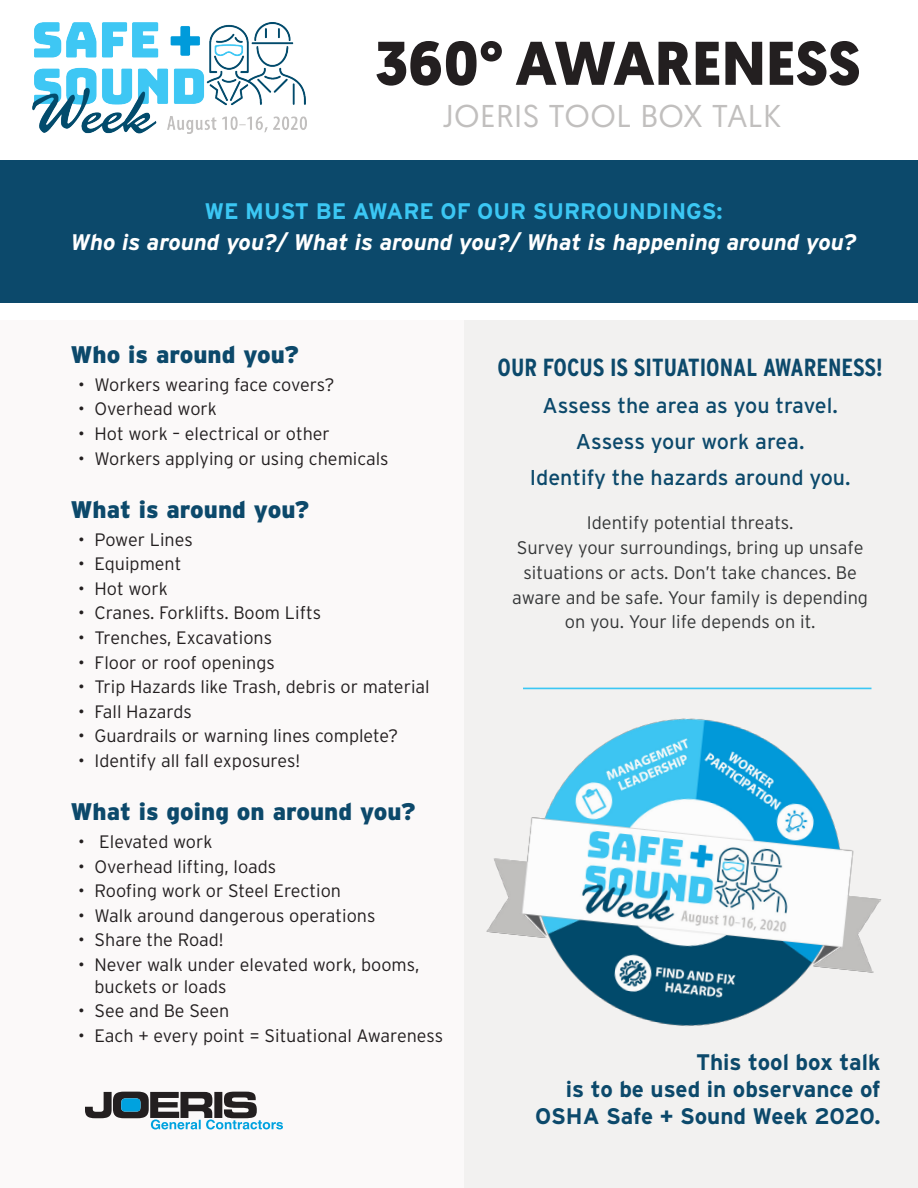
<style>
.page{position:relative;width:918px;height:1188px;background:#fff}
.page>*{position:absolute;margin:0;border:0;box-sizing:border-box;transform-origin:0 0}
.t1{font:700 61.5px "Geomanist";color:#231f20}
.t2{font:31.5px "Geomanist";letter-spacing:.03em;color:#c1bfbe}
.t3{font:700 24.75px "Interstate Condensed";color:#0c496b}
.t4{font:900 24px "Interstate";color:#0c496b}
.t5{font:700 22.5px "Interstate";color:#0c496b}
.t6{font:italic 700 22.5px "Interstate";color:#fff}
.t7{font:700 22.5px "Interstate";color:#3bc7f4}
.t8{font:21.45px "Interstate";color:#0c496b}
.t9{font:300 18.15px/24.8px "Interstate";color:#343637;text-align:center}
.t10{font:300 18px/21.6px "Interstate";color:#231f20}
</style>
<div class="page">
<img style="left:32px;top:22px;width:274px;height:112px">
<div style="left:464px;top:320px;width:454px;height:868px;background:#f2f1f0"></div>
<div style="left:0;top:320px;width:464px;height:868px;background:#fbf9f9"></div>
<img style="left:486px;top:687px;width:396px;height:339px">
<div style="left:0;top:160px;width:918px;height:142px;background:#0c496b"></div>
<hr style="left:523px;top:688px;width:349px;height:1px;background:#3bc7f4">
<svg style="left:85px;top:1092px;width:198px;height:38px"></svg>
<div style="left:121px;top:1098px;width:20px;height:14px;background:#00a2df;border-radius:5px"></div>
<p class="t1" style="left:374px;top:22px;width:488px">360° AWARENESS</p>
<p class="t2" style="left:443px;top:95px;width:340px">JOERIS TOOL BOX TALK</p>
<p class="t7" style="left:204px;top:198px;width:520px">WE MUST BE AWARE OF OUR SURROUNDINGS:</p>
<p class="t6" style="left:71px;top:230px;width:787px">Who is around you?/ What is around you?/ What is happening around you?</p>
<p class="t4" style="left:71px;top:341px;width:230px">Who is around you?</p>
<p class="t10" style="left:78px;top:374px;width:258px">• Workers wearing face covers?</p>
<p class="t10" style="left:78px;top:398px;width:140px">• Overhead work</p>
<p class="t10" style="left:78px;top:423px;width:253px">• Hot work – electrical or other</p>
<p class="t10" style="left:78px;top:447px;width:312px">• Workers applying or using chemicals</p>
<p class="t4" style="left:71px;top:496px;width:240px">What is around you?</p>
<p class="t10" style="left:78px;top:528px;width:116px">• Power Lines</p>
<p class="t10" style="left:78px;top:553px;width:105px">• Equipment</p>
<p class="t10" style="left:78px;top:578px;width:91px">• Hot work</p>
<p class="t10" style="left:78px;top:602px;width:245px">• Cranes. Forklifts. Boom Lifts</p>
<p class="t10" style="left:78px;top:627px;width:196px">• Trenches, Excavations</p>
<p class="t10" style="left:78px;top:651px;width:198px">• Floor or roof openings</p>
<p class="t10" style="left:78px;top:676px;width:353px">• Trip Hazards like Trash, debris or material</p>
<p class="t10" style="left:78px;top:701px;width:115px">• Fall Hazards</p>
<p class="t10" style="left:78px;top:725px;width:322px">• Guardrails or warning lines complete?</p>
<p class="t10" style="left:78px;top:750px;width:224px">• Identify all fall exposures!</p>
<p class="t4" style="left:71px;top:798px;width:346px">What is going on around you?</p>
<p class="t10" style="left:78px;top:831px;width:136px">• Elevated work</p>
<p class="t10" style="left:78px;top:855px;width:200px">• Overhead lifting, loads</p>
<p class="t10" style="left:78px;top:880px;width:265px">• Roofing work or Steel Erection</p>
<p class="t10" style="left:78px;top:905px;width:299px">• Walk around dangerous operations</p>
<p class="t10" style="left:78px;top:929px;width:147px">• Share the Road!</p>
<p class="t10" style="left:95px;top:954px;width:326px;text-indent:-16px">• Never walk under elevated work, booms, buckets or loads</p>
<p class="t10" style="left:78px;top:1000px;width:153px">• See and Be Seen</p>
<p class="t10" style="left:78px;top:1025px;width:367px">• Each + every point = Situational Awareness</p>
<p class="t3" style="left:498px;top:354px;width:387px">OUR FOCUS IS SITUATIONAL AWARENESS!</p>
<p class="t8" style="left:542px;top:393px;width:297px">Assess the area as you travel.</p>
<p class="t8" style="left:576px;top:430px;width:230px">Assess your work area.</p>
<p class="t8" style="left:530px;top:466px;width:322px">Identify the hazards around you.</p>
<p class="t9" style="left:587px;top:510px;width:208px">Identify potential threats.</p>
<p class="t9" style="left:512px;top:535px;width:357px">Survey your surroundings, bring up unsafe situations or acts. Don’t take chances. Be aware and be safe. Your family is depending on you. Your life depends on it.</p>
<p class="t5" style="left:696px;top:1050px;width:186px">This tool box talk</p>
<p class="t5" style="left:566px;top:1077px;width:316px">is to be used in observance of</p>
<p class="t5" style="left:535px;top:1104px;width:347px">OSHA Safe + Sound Week 2020.</p>
</div>
